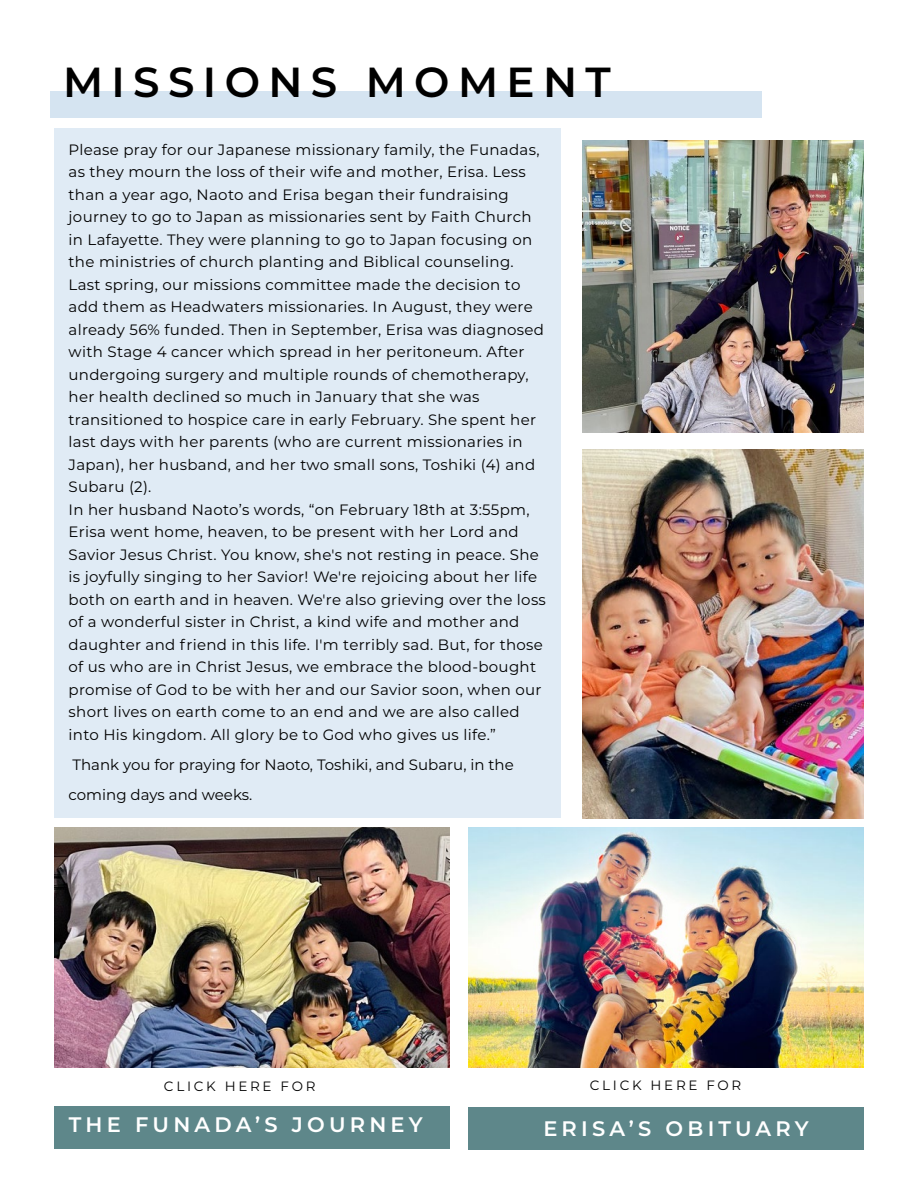
<style>
.page{position:relative;width:918px;height:1188px;background:#fff}
.page>*{position:absolute;margin:0;border:0;box-sizing:border-box;transform-origin:0 0}
.t1{font:600 42px "Montserrat";letter-spacing:.2em;color:#000}
.t2{font:600 21px "Montserrat";letter-spacing:.2em;color:#fff}
.t3{font:15px/22.5px "Montserrat";letter-spacing:.02em;color:#000}
.t4{font:15px/30px "Montserrat";color:#000}
.t5{font:13.5px "Montserrat";letter-spacing:.2em;color:#000}
</style>
<div class="page">
<div style="left:54px;top:129px;width:507px;height:689px;background:#e0ebf5"></div>
<div style="left:50px;top:92px;width:711px;height:26px;background:#d5e4f1"></div>
<img style="left:54px;top:827px;width:396px;height:241px">
<img style="left:468px;top:827px;width:396px;height:241px">
<img style="left:582px;top:140px;width:282px;height:292px">
<img style="left:582px;top:450px;width:281px;height:368px">
<div style="left:54px;top:1106px;width:396px;height:42px;background:#5e878a"></div>
<div style="left:468px;top:1107px;width:395px;height:42px;background:#5e878a"></div>
<h1 class="t1" style="left:63px;top:52px;width:549px">MISSIONS MOMENT</h1>
<p class="t3" style="left:69px;top:138px;width:479px">Please pray for our Japanese missionary family, the Funadas, as they mourn the loss of their wife and mother, Erisa. Less than a year ago, Naoto and Erisa began their fundraising journey to go to Japan as missionaries sent by Faith Church in Lafayette. They were planning to go to Japan focusing on the ministries of church planting and Biblical counseling.<br>Last spring, our missions committee made the decision to add them as Headwaters missionaries. In August, they were already 56% funded. Then in September, Erisa was diagnosed with Stage 4 cancer which spread in her peritoneum. After undergoing surgery and multiple rounds of chemotherapy, her health declined so much in January that she was transitioned to hospice care in early February. She spent her last days with her parents (who are current missionaries in Japan), her husband, and her two small sons, Toshiki (4) and Subaru (2).<br>In her husband Naoto’s words, “on February 18th at 3:55pm, Erisa went home, heaven, to be present with her Lord and Savior Jesus Christ. You know, she's not resting in peace. She is joyfully singing to her Savior! We're rejoicing about her life both on earth and in heaven. We're also grieving over the loss of a wonderful sister in Christ, a kind wife and mother and daughter and friend in this life. I'm terribly sad. But, for those of us who are in Christ Jesus, we embrace the blood-bought promise of God to be with her and our Savior soon, when our short lives on earth come to an end and we are also called into His kingdom. All glory be to God who gives us life.”</p>
<p class="t4" style="left:69px;top:749px;width:447px">Thank you for praying for Naoto, Toshiki, and Subaru, in the coming days and weeks.</p>
<p class="t5" style="left:164px;top:1077px;width:153px">CLICK HERE FOR</p>
<p class="t5" style="left:590px;top:1076px;width:153px">CLICK HERE FOR</p>
<h2 class="t2" style="left:69px;top:1109px;width:355px">THE FUNADA’S JOURNEY</h2>
<h2 class="t2" style="left:543px;top:1114px;width:267px">ERISA’S OBITUARY</h2>
</div>
